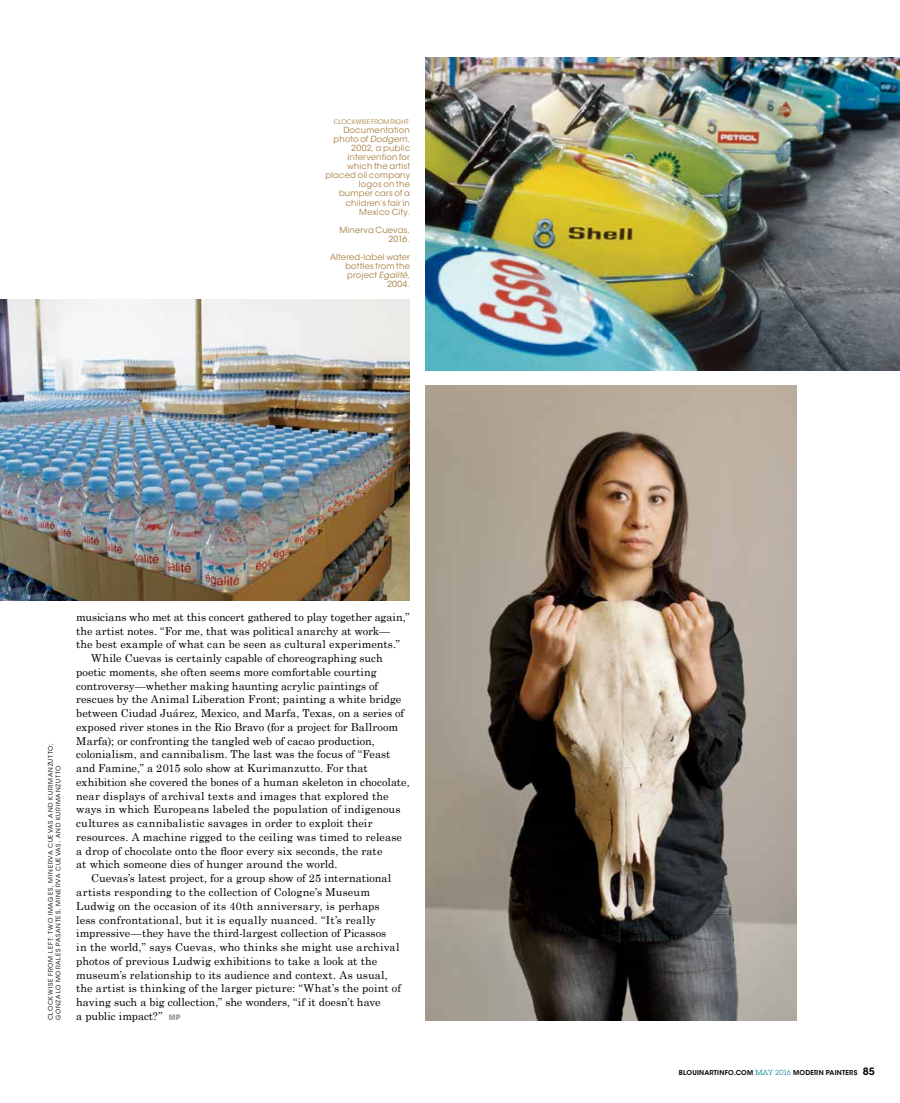
<style>
.page{position:relative;width:900px;height:1103px;background:#fff}
.page>*{position:absolute;margin:0;border:0;box-sizing:border-box;transform-origin:0 0}
.t1{font:11px "Century Schoolbook";letter-spacing:.005em;color:#000}
.t2{font:8.5px/9px "ITC Avant Garde Std";letter-spacing:.02em;color:#a67d3e;text-align:right}
.t3{font:600 6.62px "ITC Avant Garde Std";letter-spacing:.03em;color:#000}
.t4{font:6.25px/7.5px "ITC Avant Garde Std";letter-spacing:.125em;color:#000}
.t5{font:6.25px "ITC Avant Garde Std";letter-spacing:.02em;color:#a67d3e}
.s1{font-style:italic}
.s2{font-family:"ITC Avant Garde Std";font-weight:700;font-size:7.5px;color:#939598}
.s3{font-family:"Lubalin Graph Std";font-weight:400;font-size:7.25px;color:#008390}
.s4{font-size:10px}
</style>
<div class="page">
<img style="left:0;top:299px;width:410px;height:301px">
<img style="left:425px;top:58px;width:475px;height:312px">
<img style="left:425px;top:385px;width:372px;height:635px">
<p class="t5" style="left:334px;top:118px;width:6px">clock</p>
<p class="t5" style="left:356px;top:118px;width:56px">wise from right:</p>
<p class="t2" style="left:325px;top:125px;width:86px">Documentation photo of <span class="s1">Dodgem</span>,<br>2002, a public intervention for which the artist placed oil company logos on the bumper cars of a children’s fair in<br>M exico City.</p>
<p class="t2" style="left:339px;top:225px;width:72px">Minerva Cuevas,<br>2016.</p>
<p class="t2" style="left:330px;top:252px;width:81px">Altered-label water bottles from the project <span class="s1">Egalité</span>,<br>2004.</p>
<p class="t4" style="left:47px;top:1020px;width:279px;rotate:-90deg">Clockwise fro m left: Two images, M inerva Cuevas and Kurimanzutto;<br>Gonzalo Morales Pasantes, M inerva Cuevas, and Kurimanzutto</p>
<p class="t1" style="left:76px;top:610px;width:335px">musicians who met at this concert gathered to play together again,”</p>
<p class="t1" style="left:76px;top:624px;width:315px">the artist notes. “For me, that was political anarchy at work—</p>
<p class="t1" style="left:76px;top:637px;width:325px">the best example of what can be seen as cultural experiments.”</p>
<p class="t1" style="left:91px;top:651px;width:293px">While Cuevas is certainly capable of choreographing such</p>
<p class="t1" style="left:76px;top:665px;width:302px">poetic moments, she often seems more comfortable courting</p>
<p class="t1" style="left:76px;top:679px;width:303px">controversy—whether making haunting acrylic paintings of</p>
<p class="t1" style="left:76px;top:692px;width:327px">rescues by the Animal Liberation Front; painting a white bridge</p>
<p class="t1" style="left:76px;top:706px;width:329px">between Ciudad Juárez, Mexico, and Marfa, Texas, on a series of</p>
<p class="t1" style="left:76px;top:720px;width:323px">exposed river stones in the Rio Bravo (for a project for Ballroom</p>
<p class="t1" style="left:76px;top:734px;width:300px">Marfa); or confronting the tangled web of cacao production,</p>
<p class="t1" style="left:76px;top:747px;width:316px">colonialism, and cannibalism. The last was the focus of “Feast</p>
<p class="t1" style="left:76px;top:761px;width:293px">and Famine,” a 2015 solo show at Kurimanzutto. For that</p>
<p class="t1" style="left:76px;top:775px;width:335px">exhibition she covered the bones of a human skeleton in chocolate,</p>
<p class="t1" style="left:76px;top:789px;width:314px">near displays of archival texts and images that explored the</p>
<p class="t1" style="left:76px;top:802px;width:326px">ways in which Europeans labeled the population of indigenous</p>
<p class="t1" style="left:76px;top:816px;width:298px">cultures as cannibalistic savages in order to exploit their</p>
<p class="t1" style="left:76px;top:830px;width:327px">resources. A machine rigged to the ceiling was timed to release</p>
<p class="t1" style="left:76px;top:844px;width:308px">a drop of chocolate onto the floor every six seconds, the rate</p>
<p class="t1" style="left:76px;top:857px;width:263px">at which someone dies of hunger around the world.</p>
<p class="t1" style="left:91px;top:871px;width:301px">Cuevas’s latest project, for a group show of 25 international</p>
<p class="t1" style="left:76px;top:885px;width:295px">artists responding to the collection of Cologne’s Museum</p>
<p class="t1" style="left:76px;top:898px;width:305px">Ludwig on the occasion of its 40th anniversary, is perhaps</p>
<p class="t1" style="left:76px;top:912px;width:301px">less confrontational, but it is equally nuanced. “It’s really</p>
<p class="t1" style="left:76px;top:926px;width:312px">impressive—they have the third-largest collection of Picassos</p>
<p class="t1" style="left:76px;top:940px;width:325px">in the world,” says Cuevas, who thinks she might use archival</p>
<p class="t1" style="left:76px;top:953px;width:303px">photos of previous Ludwig exhibitions to take a look at the</p>
<p class="t1" style="left:76px;top:967px;width:313px">museum’s relationship to its audience and context. As usual,</p>
<p class="t1" style="left:76px;top:981px;width:326px">the artist is thinking of the larger picture: “What’s the point of</p>
<p class="t1" style="left:76px;top:995px;width:306px">having such a big collection,” she wonders, “if it doesn’t have</p>
<p class="t1" style="left:76px;top:1008px;width:106px">a public impact?” <span class="s2">MP</span></p>
<p class="t3" style="left:679px;top:1068px;width:198px">BLOUINARTINFO.COM <span class="s3">may 2016</span> MODERN PAINTERS <span class="s4">85</span></p>
</div>
